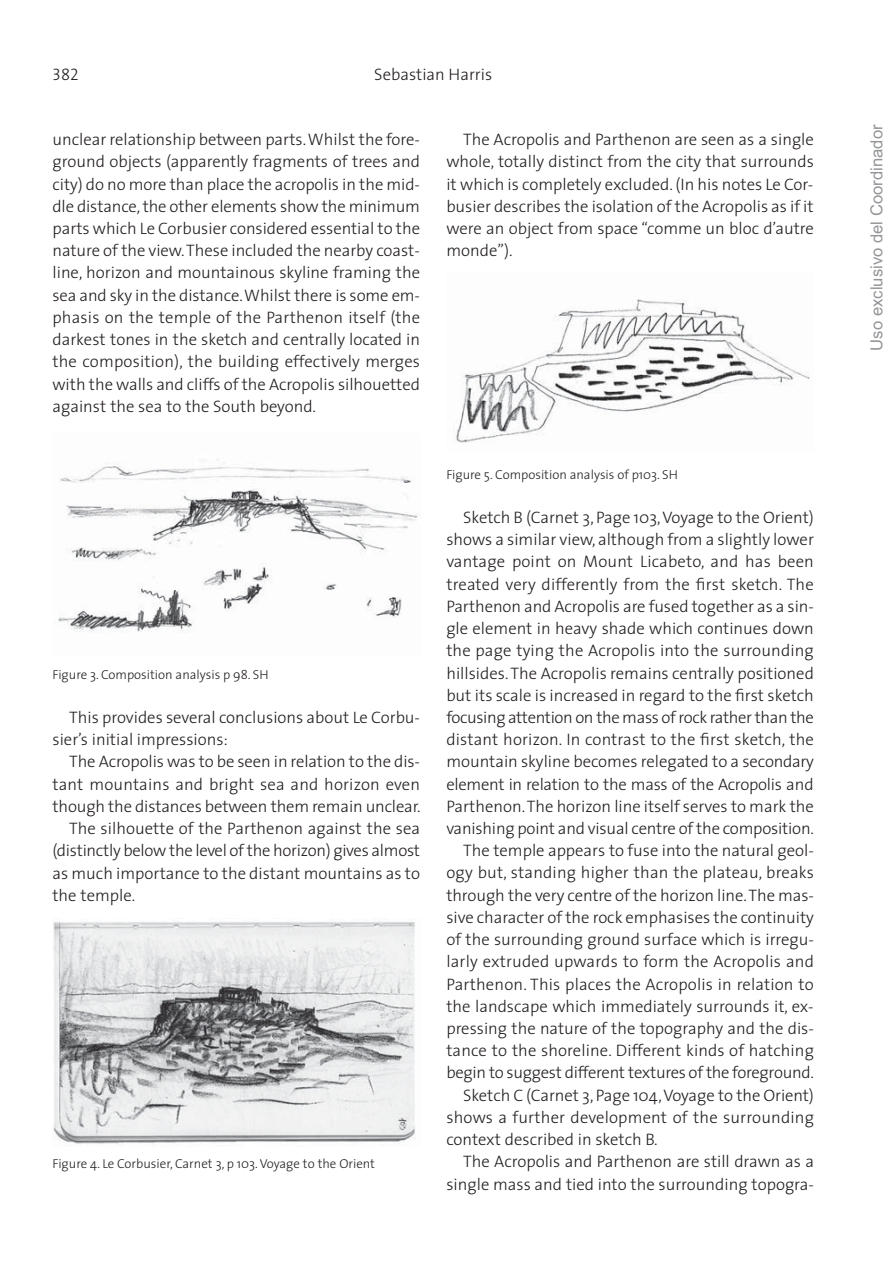
<style>
.page{position:relative;width:893px;height:1263px;background:#fff}
.page>*{position:absolute;margin:0;border:0;box-sizing:border-box;transform-origin:0 0}
.t1{font:300 16.65px/22.2px "The Sans";color:#231f20;text-align:justify}
.t2{font:300 16.65px "The Sans";letter-spacing:-.02em;color:#231f20}
.t3{font:16.65px "Arial";color:#939598}
.t4{font:16.65px "The Sans Light Caps";color:#231f20}
.t5{font:300 12.9px "The Sans";color:#231f20}
</style>
<div class="page">
<img style="left:58px;top:459px;width:361px;height:174px">
<img style="left:52px;top:921px;width:364px;height:225px">
<img style="left:454px;top:299px;width:356px;height:144px">
<p class="t4" style="left:53px;top:61px;width:28px">382</p>
<p class="t1" style="left:374px;top:65px;width:119px">Sebastian Harris</p>
<p class="t1" style="left:52px;top:130px;width:369px">unclear relationship between parts. Whilst the fore&shy;ground objects (apparently fragments of trees and city) do no more than place the acropolis in the mid&shy;dle distance, the other elements show the minimum parts which Le Corbusier considered essential to the nature of the view. These included the nearby coast - line, horizon and mountainous skyline framing the sea and sky in the distance. Whilst there is some em&shy;phasis on the temple of the Parthenon itself (the darkest tones in the sketch and centrally located in the composition), the building effectively merges with the walls and cliffs of the Acropolis silhouetted against the sea to the South beyond.</p>
<p class="t5" style="left:53px;top:669px;width:218px">Figure 3. Composition analysis p 98. SH</p>
<p class="t1" style="left:53px;top:708px;width:369px;text-indent:17px">This provides several conclusions about Le Corbu&shy;sier’s initial impressions:</p>
<p class="t1" style="left:69px;top:752px;width:352px">The Acropolis was to be seen in relation to the dis-</p>
<p class="t1" style="left:53px;top:775px;width:369px">tant mountains and bright sea and horizon even</p>
<p class="t1" style="left:53px;top:797px;width:370px">though the distances between them remain unclear.</p>
<p class="t1" style="left:69px;top:819px;width:352px">The silhouette of the Parthenon against the sea</p>
<p class="t2" style="left:53px;top:844px;width:369px">(distinctly below the level of the horizon) gives almost</p>
<p class="t1" style="left:53px;top:864px;width:369px">as much importance to the distant mountains as to</p>
<p class="t1" style="left:53px;top:886px;width:84px">the temple.</p>
<p class="t5" style="left:53px;top:1158px;width:324px">Figure 4. Le Corbusier, Carnet 3, p 103. Voyage to the Orient</p>
<p class="t1" style="left:446px;top:130px;width:369px;text-indent:17px">The Acropolis and Parthenon are seen as a single whole, totally distinct from the city that surrounds it which is completely excluded. (In his notes Le Cor&shy;busier describes the isolation of the Acropolis as if it were an object from space “comme un bloc d’autre monde”).</p>
<p class="t5" style="left:446px;top:469px;width:233px">Figure 5. Composition analysis of p103. SH</p>
<p class="t1" style="left:463px;top:508px;width:352px">Sketch B (Carnet 3, Page 103, Voyage to the Orient)</p>
<p class="t1" style="left:446px;top:530px;width:369px">shows a similar view, although from a slightly lower</p>
<p class="t1" style="left:446px;top:552px;width:369px">vantage point on Mount Licabeto, and has been</p>
<p class="t1" style="left:446px;top:575px;width:369px">treated very differently from the first sketch. The</p>
<p class="t1" style="left:446px;top:597px;width:369px">Parthenon and Acropolis are fused together as a sin-</p>
<p class="t1" style="left:446px;top:619px;width:369px">gle element in heavy shade which continues down</p>
<p class="t1" style="left:446px;top:641px;width:369px">the page tying the Acropolis into the surrounding</p>
<p class="t1" style="left:446px;top:664px;width:369px">hillsides. The Acropolis remains centrally positioned</p>
<p class="t1" style="left:446px;top:686px;width:369px">but its scale is increased in regard to the first sketch</p>
<p class="t2" style="left:446px;top:711px;width:369px">focusing attention on the mass of rock rather than the</p>
<p class="t1" style="left:446px;top:730px;width:369px">distant horizon. In contrast to the first sketch, the</p>
<p class="t1" style="left:446px;top:752px;width:369px">mountain skyline becomes relegated to a secondary</p>
<p class="t1" style="left:446px;top:775px;width:369px">element in relation to the mass of the Acropolis and</p>
<p class="t1" style="left:446px;top:797px;width:369px">Parthenon. The horizon line itself serves to mark the</p>
<p class="t1" style="left:446px;top:819px;width:369px">vanishing point and visual centre of the composition.</p>
<p class="t1" style="left:463px;top:841px;width:352px">The temple appears to fuse into the natural geol-</p>
<p class="t1" style="left:446px;top:864px;width:369px">ogy but, standing higher than the plateau, breaks</p>
<p class="t1" style="left:446px;top:886px;width:369px">through the very centre of the horizon line. The mas-</p>
<p class="t1" style="left:446px;top:908px;width:369px">sive character of the rock emphasises the continuity</p>
<p class="t1" style="left:446px;top:930px;width:369px">of the surrounding ground surface which is irregu-</p>
<p class="t1" style="left:446px;top:952px;width:369px">larly extruded upwards to form the Acropolis and</p>
<p class="t1" style="left:446px;top:975px;width:369px">Parthenon. This places the Acropolis in relation to</p>
<p class="t1" style="left:446px;top:997px;width:369px">the landscape which immediately surrounds it, ex-</p>
<p class="t1" style="left:446px;top:1019px;width:369px">pressing the nature of the topography and the dis-</p>
<p class="t1" style="left:446px;top:1041px;width:369px">tance to the shoreline. Different kinds of hatching</p>
<p class="t1" style="left:446px;top:1063px;width:369px">begin to suggest different textures of the foreground.</p>
<p class="t1" style="left:463px;top:1086px;width:352px">Sketch C (Carnet 3, Page 104, Voyage to the Orient)</p>
<p class="t1" style="left:446px;top:1108px;width:369px">shows a further development of the surrounding</p>
<p class="t1" style="left:446px;top:1130px;width:213px">context described in sketch B.</p>
<p class="t1" style="left:463px;top:1152px;width:352px">The Acropolis and Parthenon are still drawn as a</p>
<p class="t1" style="left:446px;top:1175px;width:369px">single mass and tied into the surrounding topog ra -</p>
<p class="t3" style="left:867px;top:351px;width:228px;rotate:-90deg">Uso exclusivo del Coordinador</p>
</div>
